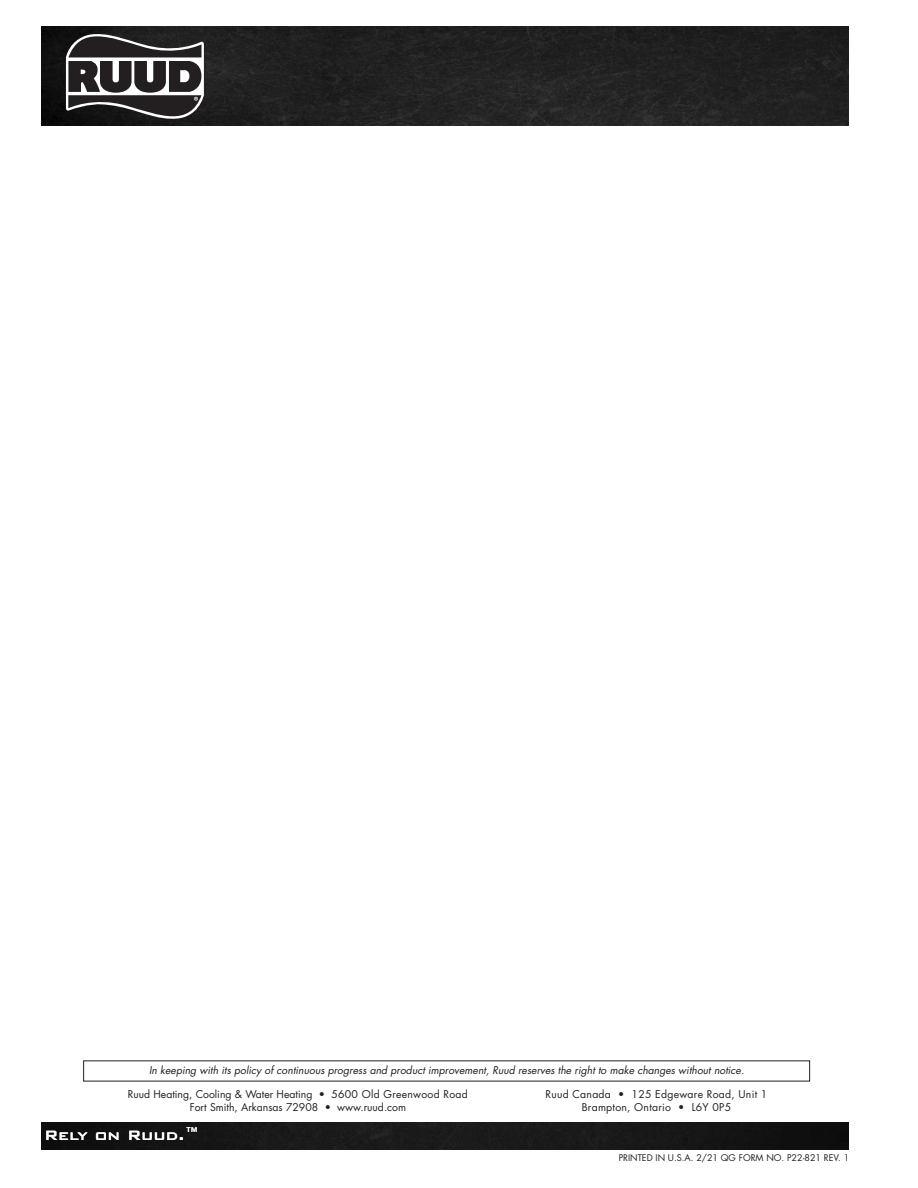
<style>
.page{position:relative;width:918px;height:1188px;background:#fff}
.page>*{position:absolute;margin:0;border:0;box-sizing:border-box;transform-origin:0 0}
.t1{font:500 18px "Bank Gothic BT";color:#fff}
.t2{font:italic 10.5px "Futura";color:#231f20}
.t3{font:10.5px "Futura";color:#231f20}
.t4{font:10.5px "Futura";letter-spacing:.025em;color:#231f20}
.t5{font:9px "Futura";color:#231f20}
</style>
<div class="page">
<img style="left:42px;top:27px;width:807px;height:99px">
<svg style="left:66px;top:28px;width:138px;height:91px"></svg>
<img style="left:42px;top:1122px;width:807px;height:27px">
<p class="t2" style="left:149px;top:1065px;width:599px">In keeping with its policy of continuous progress and product improvement, Ruud reserves the right to make changes without notice.</p>
<p class="t4" style="left:546px;top:1089px;width:223px">Ruud Canada • 125 Edgeware Road, Unit 1</p>
<p class="t4" style="left:582px;top:1102px;width:151px">Brampton, Ontario • L6Y 0P5</p>
<p class="t3" style="left:128px;top:1089px;width:342px">Ruud Heating, Cooling &amp; Water Heating • 5600 Old Greenwood Road</p>
<p class="t3" style="left:190px;top:1102px;width:218px">Fort Smith, Arkansas 72908 • www.ruud.com</p>
<p class="t1" style="left:44px;top:1123px;width:157px">Rely on Ruud.™</p>
<p class="t5" style="left:619px;top:1153px;width:232px">PRINTED IN U.S.A. 2/21 QG FORM NO. P22-821 REV. 1</p>
</div>
